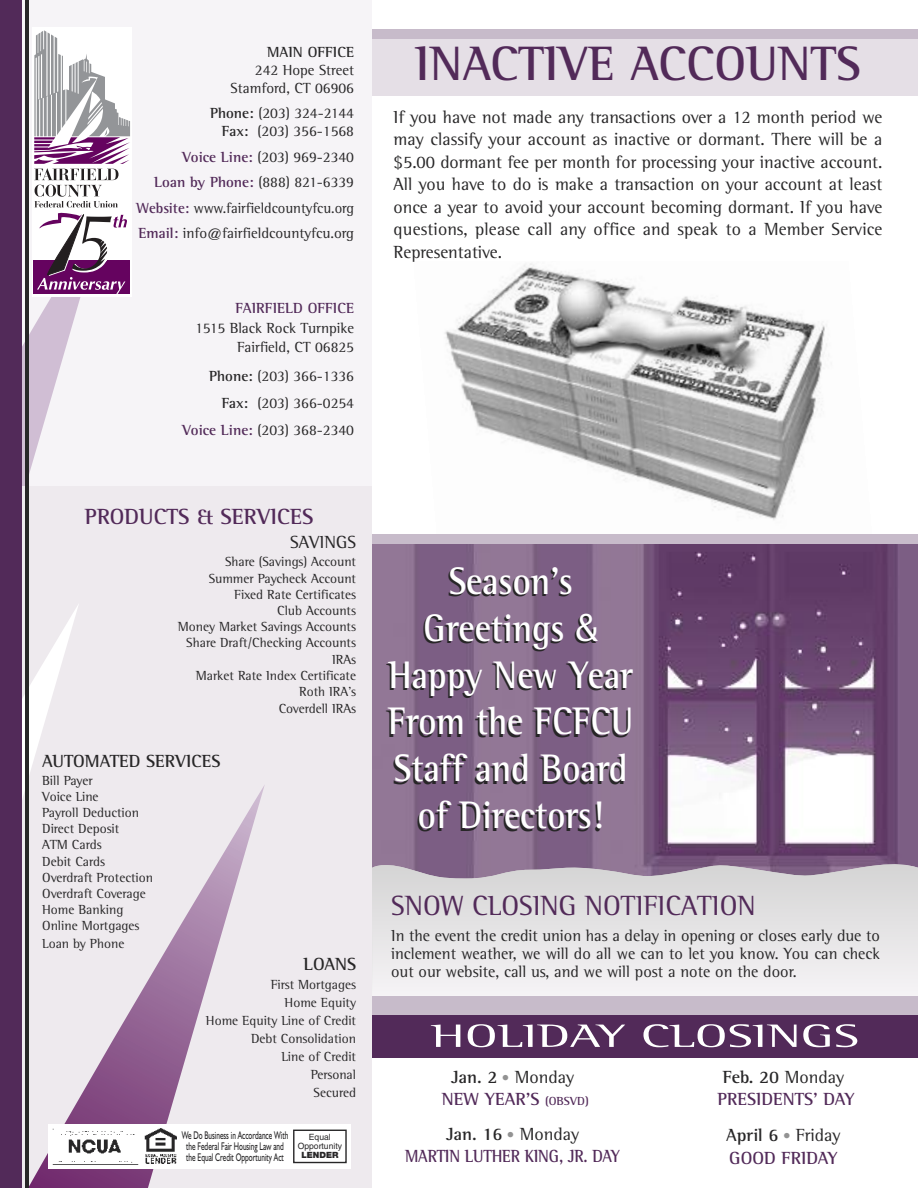
<style>
.page{position:relative;width:918px;height:1188px;background:#fff}
.page>*{position:absolute;margin:0;border:0;box-sizing:border-box;transform-origin:0 0}
.t1{font:700 49.5px "Rotis Semi Serif";color:#522a59}
.t2{font:700 39.3px/47px "Rotis Semi Serif";color:#fff;text-align:center;scale:.89 1}
.t3{font:33.15px "Rotis Semi Serif";color:#fff;scale:1.57 1}
.t4{font:28.5px "Rotis Semi Serif";color:#522a59}
.t5{font:700 22.5px "Rotis Semi Serif";color:#522a59}
.t6{font:18px/22.5px "Rotis Semi Serif";letter-spacing:.01em;color:#272627;text-align:justify}
.t7{font:700 18px/22.5px "Rotis Semi Serif";color:#522a59}
.t8{font:700 18px/22.5px "Rotis Semi Serif";color:#522a59;text-align:center;scale:.9 1}
.t9{font:700 18px "Rotis Semi Serif";color:#272627}
.t10{font:16.5px/18px "Rotis Semi Serif";color:#272627;text-align:justify}
.t11{font:15px/25.5px "Rotis Semi Serif";color:#272627;text-align:right}
.t12{font:700 15px "Rotis Semi Serif";color:#522a59}
.t13{font:700 15px "Rotis Semi Serif";color:#272627}
.t14{font:13.5px/16.4px "Rotis Semi Serif";color:#272627;text-align:right}
.t15{font:11.25px/11.2px "Humanist 521 BT";color:#272627;text-align:center;scale:.64 1}
.t16{font:8.55px/9.1px "Helvetica";color:#272627;text-align:center}
.t17{font:900 8.55px "Helvetica Neue";color:#272627}
.s1{font-weight:700}
.s2{font-weight:700;color:#522a59}
.s3{font-family:"Imago";font-weight:400}
.s4{color:#272627}
.s5{font-weight:400;font-size:15px;color:#939393}
.s6{font-weight:400;color:#272627}
.s7{font-size:12px}
</style>
<div class="page">
<img style="left:444px;top:263px;width:383px;height:257px">
<img style="left:372px;top:544px;width:546px;height:315px">
<div style="left:351px;top:32px;width:567px;height:64px;background:#e5dfe6"></div>
<div style="left:351px;top:29px;width:567px;height:10px;background:#c7bbca"></div>
<div style="left:351px;top:534px;width:567px;height:10px;background:#c7bbca"></div>
<svg style="left:372px;top:859px;width:546px;height:137px"></svg>
<div style="left:351px;top:1014px;width:567px;height:43px;background:#522a59"></div>
<div style="left:351px;top:996px;width:567px;height:18px;background:#c7bbca"></div>
<div style="left:0;top:0;width:372px;height:1188px;background:#f6f4f7"></div>
<svg style="left:22px;top:203px;width:86px;height:283px"></svg>
<div style="left:0;top:486px;width:372px;height:702px;background:#eeeaee"></div>
<svg style="left:22px;top:603px;width:57px;height:181px"></svg>
<svg style="left:22px;top:784px;width:243px;height:404px"></svg>
<div style="left:49px;top:1124px;width:302px;height:45px;background:#fff"></div>
<img style="left:144px;top:1128px;width:33px;height:36px">
<img style="left:53px;top:1128px;width:82px;height:35px">
<div style="left:293px;top:1130px;width:54px;height:33px;border:1px solid #272627"></div>
<hr style="left:26px;top:0;width:3px;height:1188px;background:#272627">
<div style="left:0;top:0;width:22px;height:1188px;background:#522a59"></div>
<div style="left:32px;top:27px;width:100px;height:269px;background:#fff"></div>
<svg style="left:34px;top:30px;width:96px;height:264px"></svg>
<p class="t13" style="left:267px;top:47px;width:88px">MAIN OFFICE</p>
<p class="t11" style="left:231px;top:62px;width:125px;line-height:18px">242 Hope Street<br>Stamford, CT 06906</p>
<p class="t11" style="left:210px;top:106px;width:146px;line-height:18px"><span class="s1">Phone:</span> (203) 324-2144<br><span class="s1">Fax:</span> (203) 356-1568</p>
<p class="t11" style="left:136px;top:145px;width:219px"><span class="s2">Voice Line:</span> (203) 969-2340<br><span class="s2">Loan by Phone:</span> (888) 821-6339<br><span class="s2">Website:</span> www.fairfieldcountyfcu.org <span class="s2">Email:</span> info@fairfieldcountyfcu.org</p>
<p class="t12" style="left:235px;top:303px;width:120px">FAIRFIELD OFFICE</p>
<p class="t11" style="left:195px;top:319px;width:161px;line-height:19.5px">1515 Black Rock Turnpike<br>Fairfield, CT 06825</p>
<p class="t11" style="left:182px;top:364px;width:173px;line-height:27px"><span class="s1">Phone:</span> (203) 366-1336<br><span class="s1">Fax:</span> (203) 366-0254<br><span class="s2">Voice Line:</span> (203) 368-2340</p>
<h3 class="t5" style="left:85px;top:509px;width:230px">PRODUCTS &amp; SERVICES</h3>
<h3 class="t6" style="left:290px;top:532px;width:68px">SAVINGS</h3>
<p class="t14" style="left:178px;top:555px;width:180px">Share (Savings) Account<br>Summer Paycheck Account<br>Fixed Rate Certificates<br>Club Accounts<br>Money Market Savings Accounts<br>Share Draft/Checking Accounts<br>IRAs<br>Market Rate Index Certificate<br>Roth IRA’s<br>Coverdell IRAs</p>
<h3 class="t9" style="left:42px;top:755px;width:180px">AUTOMATED SERVICES</h3>
<p class="t14" style="left:42px;top:773px;width:112px;text-align:left">Bill Payer<br>Voice Line<br>Payroll Deduction<br>Direct Deposit<br>ATM Cards<br>Debit Cards<br>Overdraft Protection<br>Overdraft Coverage<br>Home Banking<br>Online Mortgages<br>Loan by Phone</p>
<h3 class="t9" style="left:303px;top:958px;width:54px">LOANS</h3>
<p class="t14" style="left:206px;top:977px;width:152px;line-height:18px">First Mortgages<br>Home Equity<br>Home Equity Line of Credit<br>Debt Consolidation<br>Line of Credit<br>Personal<br>Secured</p>
<p class="t15" style="left:182px;top:1130px;width:168px">We Do Business in Accordance With the Federal Fair Housing Law and the Equal Credit Opportunity Act</p>
<p class="t16" style="left:298px;top:1133px;width:46px">Equal<br>Opportunity</p>
<p class="t17" style="left:301px;top:1152px;width:39px">LENDER</p>
<h1 class="t1" style="left:415px;top:47px;width:447px">INACTIVE ACCOUNTS</h1>
<p class="t6" style="left:394px;top:107px;width:490px">If you have not made any transactions over a 12 month period we may classify your account as inactive or dormant. There will be a $5.00 dormant fee per month for processing your inactive account.<br>All you have to do is make a transaction on your account at least once a year to avoid your account becoming dormant. If you have questions, please call any office and speak to a Member Service Representative.</p>
<h2 class="t2" style="left:388px;top:561px;width:277px">Season’s<br>Greetings <span class="s3">&amp;<br></span>Happy New Year<br>From the FCFCU<br>Staff and Board of Directors!</h2>
<h3 class="t4" style="left:391px;top:896px;width:366px">SNOW CLOSING NOTIFICATION</h3>
<p class="t10" style="left:391px;top:928px;width:490px">In the event the credit union has a delay in opening or closes early due to inclement weather, we will do all we can to let you know. You can check out our website, call us, and we will post a note on the door.</p>
<h3 class="t3" style="left:431px;top:1025px;width:274px">HOLIDAY CLOSINGS</h3>
<h3 class="t7" style="left:442px;top:1067px;width:149px;text-align:center"><span class="s4">Jan. 2</span> <span class="s5">•</span> <span class="s6">Monday<br></span>NEW YEAR’S <span class="s7">(OBSVD)</span></h3>
<h3 class="t8" style="left:405px;top:1124px;width:241px"><span class="s4">Jan. 16</span> <span class="s5">•</span> <span class="s6">Monday<br></span>MARTIN LUTHER KING, JR. DAY</h3>
<h3 class="t7" style="left:717px;top:1067px;width:139px"><span class="s4">Feb. 20</span> <span class="s6">Monday<br></span>PRESIDENTS’ DAY</h3>
<h3 class="t7" style="left:726px;top:1126px;width:116px"><span class="s4">April 6</span> <span class="s5">•</span> <span class="s6">Friday<br></span>GOOD FRIDAY</h3>
</div>
